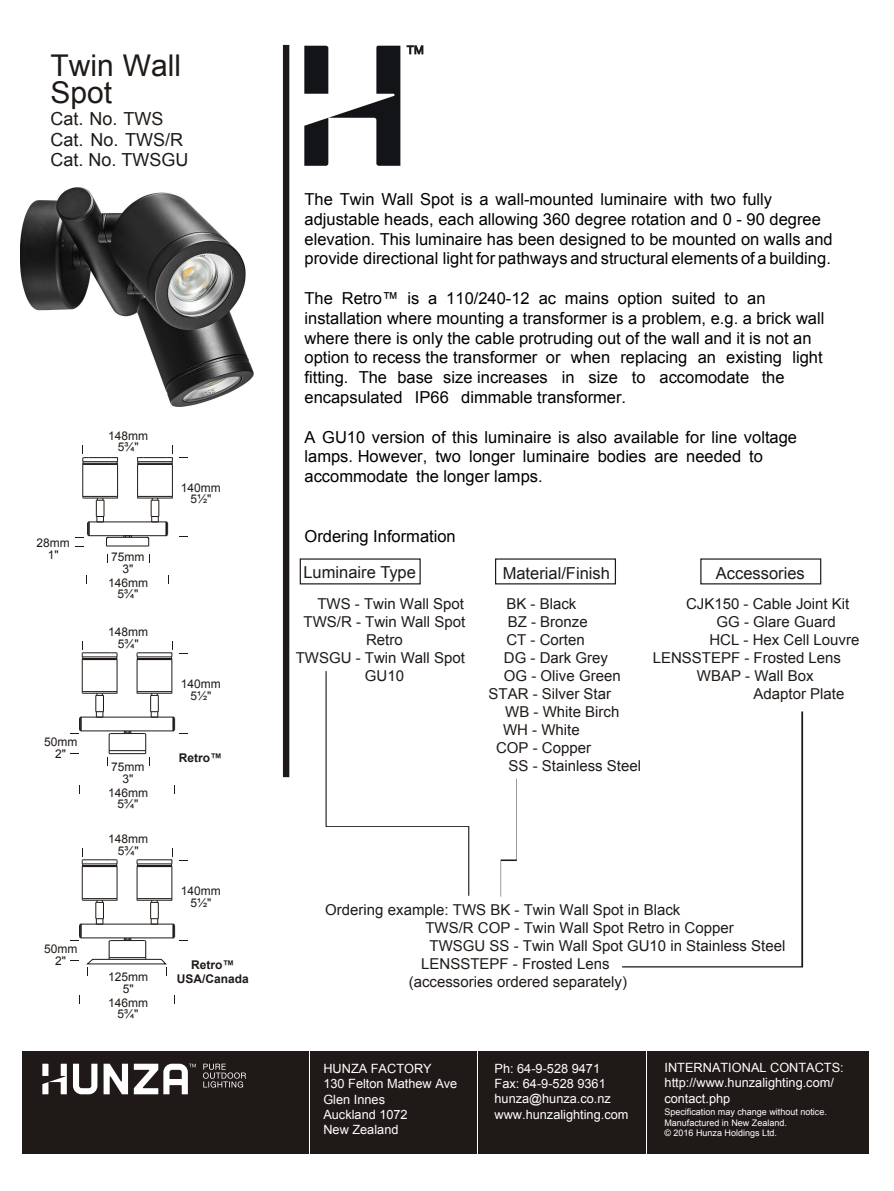
<style>
.page{position:relative;width:894px;height:1191px;background:#fff}
.page>*{position:absolute;margin:0;border:0;box-sizing:border-box;transform-origin:0 0}
.t1{font:30px/27.3px "Arial";color:#1f1a17}
.t2{font:18px/20.9px "Arial";color:#1f1a17}
.t3{font:16.5px/19.8px "Arial";color:#000}
.t4{font:16.5px "Arial";color:#1f1a17}
.t5{font:15px "Arial";color:#1f1a17}
.t6{font:12.75px/15.3px "Arial";color:#fff}
.t7{font:12px/11.4px "Arial";color:#1f1a17;text-align:center}
.t8{font:700 12px/14.4px "Arial";color:#1f1a17;text-align:center}
.t9{font:9px/10.8px "Arial";color:#fff}
.t10{font:9px "Arial";color:#fff}
</style>
<div class="page">
<div style="left:283px;top:45px;width:6px;height:732px;background:#1f1a17"></div>
<svg style="left:325px;top:671px;width:145px;height:225px"></svg>
<svg style="left:304px;top:46px;width:96px;height:120px"></svg>
<svg style="left:407px;top:45px;width:16px;height:9px"></svg>
<svg style="left:146px;top:536px;width:4px;height:10px"></svg>
<svg style="left:106px;top:536px;width:3px;height:10px"></svg>
<hr style="left:106px;top:546px;width:43px;height:1px;background:#1f1a17">
<hr style="left:83px;top:496px;width:35px;height:1px;background:#1f1a17">
<hr style="left:117px;top:464px;width:1px;height:32px;background:#1f1a17">
<hr style="left:82px;top:464px;width:1px;height:32px;background:#1f1a17">
<hr style="left:83px;top:498px;width:34px;height:1px;background:#1f1a17">
<svg style="left:96px;top:498px;width:9px;height:23px"></svg>
<hr style="left:89px;top:521px;width:78px;height:1px;background:#1f1a17">
<hr style="left:89px;top:535px;width:78px;height:1px;background:#1f1a17">
<hr style="left:172px;top:464px;width:1px;height:32px;background:#1f1a17">
<hr style="left:137px;top:464px;width:1px;height:32px;background:#1f1a17">
<hr style="left:138px;top:496px;width:34px;height:1px;background:#1f1a17">
<hr style="left:138px;top:498px;width:34px;height:1px;background:#1f1a17">
<svg style="left:151px;top:498px;width:8px;height:24px"></svg>
<svg style="left:137px;top:445px;width:51px;height:20px"></svg>
<svg style="left:75px;top:521px;width:15px;height:17px"></svg>
<hr style="left:108px;top:537px;width:39px;height:1px;background:#1f1a17">
<svg style="left:165px;top:521px;width:4px;height:16px"></svg>
<svg style="left:82px;top:445px;width:36px;height:20px"></svg>
<hr style="left:111px;top:733px;width:33px;height:1px;background:#1f1a17">
<svg style="left:124px;top:731px;width:7px;height:3px"></svg>
<hr style="left:109px;top:753px;width:37px;height:1px;background:#1f1a17">
<hr style="left:82px;top:691px;width:35px;height:1px;background:#1f1a17">
<hr style="left:117px;top:660px;width:1px;height:32px;background:#1f1a17">
<hr style="left:82px;top:660px;width:1px;height:32px;background:#1f1a17">
<hr style="left:83px;top:693px;width:34px;height:1px;background:#1f1a17">
<svg style="left:95px;top:693px;width:9px;height:24px"></svg>
<hr style="left:81px;top:717px;width:93px;height:1px;background:#1f1a17">
<hr style="left:81px;top:730px;width:93px;height:1px;background:#1f1a17">
<hr style="left:171px;top:660px;width:1px;height:32px;background:#1f1a17">
<hr style="left:137px;top:660px;width:1px;height:32px;background:#1f1a17">
<hr style="left:137px;top:691px;width:35px;height:1px;background:#1f1a17">
<hr style="left:138px;top:693px;width:33px;height:1px;background:#1f1a17">
<svg style="left:150px;top:693px;width:9px;height:25px"></svg>
<svg style="left:81px;top:642px;width:37px;height:18px"></svg>
<svg style="left:70px;top:716px;width:12px;height:18px"></svg>
<svg style="left:172px;top:716px;width:16px;height:18px"></svg>
<svg style="left:136px;top:642px;width:52px;height:18px"></svg>
<svg style="left:143px;top:733px;width:7px;height:33px"></svg>
<svg style="left:107px;top:733px;width:5px;height:33px"></svg>
<hr style="left:109px;top:750px;width:37px;height:1px;background:#1f1a17">
<hr style="left:82px;top:898px;width:35px;height:1px;background:#1f1a17">
<hr style="left:117px;top:867px;width:1px;height:32px;background:#1f1a17">
<hr style="left:82px;top:867px;width:1px;height:32px;background:#1f1a17">
<hr style="left:171px;top:867px;width:1px;height:32px;background:#1f1a17">
<hr style="left:137px;top:867px;width:1px;height:32px;background:#1f1a17">
<hr style="left:137px;top:898px;width:35px;height:1px;background:#1f1a17">
<svg style="left:81px;top:849px;width:37px;height:18px"></svg>
<svg style="left:136px;top:849px;width:52px;height:18px"></svg>
<svg style="left:70px;top:899px;width:118px;height:77px"></svg>
<hr style="left:109px;top:957px;width:37px;height:1px;background:#1f1a17">
<img style="left:21px;top:187px;width:232px;height:219px">
<svg style="left:501px;top:778px;width:16px;height:119px"></svg>
<svg style="left:622px;top:711px;width:182px;height:257px"></svg>
<div style="left:22px;top:1051px;width:847px;height:102px;background:#1f1a17"></div>
<hr style="left:309px;top:1042px;width:1px;height:111px;background:#fff">
<hr style="left:477px;top:1044px;width:1px;height:109px;background:#fff">
<svg style="left:42px;top:1064px;width:204px;height:30px"></svg>
<hr style="left:647px;top:1047px;width:1px;height:106px;background:#fff">
<h1 class="t1" style="left:50px;top:52px;width:132px">Twin Wall<br>Spot</h1>
<p class="t2" style="left:50px;top:108px;width:140px">Cat. No. TWS<br>Cat. No. TWS/R<br>Cat. No. TWSGU</p>
<p class="t7" style="left:37px;top:537px;width:35px;line-height:12px">28mm<br>1"</p>
<p class="t7" style="left:44px;top:736px;width:35px;line-height:12px">50mm<br>2"</p>
<p class="t7" style="left:44px;top:943px;width:35px;line-height:12px">50mm<br>2"</p>
<p class="t7" style="left:108px;top:430px;width:42px">148mm<br>5¾"</p>
<p class="t7" style="left:111px;top:551px;width:35px">75mm<br>3"</p>
<p class="t7" style="left:108px;top:577px;width:42px">146mm<br>5¾"</p>
<p class="t7" style="left:108px;top:627px;width:42px">148mm<br>5¾"</p>
<p class="t7" style="left:111px;top:761px;width:35px">75mm<br>3"</p>
<p class="t7" style="left:108px;top:787px;width:42px">146mm<br>5¾"</p>
<p class="t7" style="left:108px;top:834px;width:42px">148mm<br>5¾"</p>
<p class="t7" style="left:108px;top:971px;width:42px">125mm<br>5"</p>
<p class="t7" style="left:108px;top:997px;width:42px">146mm<br>5¾"</p>
<p class="t7" style="left:181px;top:482px;width:42px">140mm<br>5½"</p>
<p class="t7" style="left:181px;top:679px;width:42px">140mm<br>5½"</p>
<p class="t8" style="left:179px;top:751px;width:45px">Retro™</p>
<p class="t7" style="left:181px;top:886px;width:42px">140mm<br>5½"</p>
<p class="t8" style="left:177px;top:958px;width:74px">Retro™<br>USA/Canada</p>
<p class="t3" style="left:305px;top:189px;width:530px">The Twin Wall Spot is a wall-mounted luminaire with two fully adjustable heads, each allowing 360 degree rotation and 0 - 90 degree elevation. This luminaire has been designed to be mounted on walls and provide directional light for pathways and structural elements of a building.</p>
<p class="t3" style="left:305px;top:288px;width:521px">The Retro™ is a 110/240-12 ac mains option suited to an installation where mounting a transformer is a problem, e.g. a brick wall where there is only the cable protruding out of the wall and it is not an option to recess the transformer or when replacing an existing light fitting. The base size increases in size to accomodate the encapsulated IP66 dimmable transformer.</p>
<p class="t3" style="left:305px;top:427px;width:494px">A GU10 version of this luminaire is also available for line voltage lamps. However, two longer luminaire bodies are needed to accommodate the longer lamps.</p>
<p class="t3" style="left:305px;top:526px;width:153px">Ordering Information</p>
<p class="t4" style="left:303px;top:561px;width:114px">Luminaire Type</p>
<p class="t4" style="left:503px;top:563px;width:109px">Material/Finish</p>
<p class="t5" style="left:317px;top:594px;width:148px">TWS - Twin Wall Spot</p>
<p class="t5" style="left:304px;top:612px;width:163px">TWS/R - Twin Wall Spot</p>
<p class="t5" style="left:366px;top:630px;width:38px">Retro</p>
<p class="t5" style="left:296px;top:648px;width:171px">TWSGU - Twin Wall Spot</p>
<p class="t5" style="left:365px;top:666px;width:41px">GU10</p>
<p class="t5" style="left:506px;top:594px;width:72px">BK - Black</p>
<p class="t5" style="left:508px;top:612px;width:82px">BZ - Bronze</p>
<p class="t5" style="left:506px;top:630px;width:80px">CT - Corten</p>
<p class="t5" style="left:504px;top:648px;width:106px">DG - Dark Grey</p>
<p class="t5" style="left:504px;top:666px;width:118px">OG - Olive Green</p>
<p class="t5" style="left:489px;top:684px;width:124px">STAR - Silver Star</p>
<p class="t5" style="left:505px;top:702px;width:116px">WB - White Birch</p>
<p class="t5" style="left:503px;top:720px;width:78px">WH - White</p>
<p class="t5" style="left:496px;top:738px;width:97px">COP - Copper</p>
<p class="t5" style="left:509px;top:756px;width:134px">SS - Stainless Steel</p>
<p class="t4" style="left:716px;top:563px;width:90px">Accessories</p>
<p class="t5" style="left:686px;top:594px;width:165px">CJK150 - Cable Joint Kit</p>
<p class="t5" style="left:717px;top:612px;width:121px">GG - Glare Guard</p>
<p class="t5" style="left:709px;top:630px;width:152px">HCL - Hex Cell Louvre</p>
<p class="t5" style="left:653px;top:648px;width:190px">LENSSTEPF - Frosted Lens</p>
<p class="t5" style="left:697px;top:666px;width:118px">WBAP - Wall Box</p>
<p class="t5" style="left:754px;top:684px;width:92px">Adaptor Plate</p>
<p class="t5" style="left:325px;top:900px;width:357px">Ordering example: TWS BK - Twin Wall Spot in Black</p>
<p class="t5" style="left:425px;top:918px;width:310px">TWS/R COP - Twin Wall Spot Retro in Copper</p>
<p class="t5" style="left:430px;top:936px;width:357px">TWSGU SS - Twin Wall Spot GU10 in Stainless Steel</p>
<p class="t5" style="left:421px;top:954px;width:190px">LENSSTEPF - Frosted Lens</p>
<p class="t5" style="left:409px;top:972px;width:220px">(accessories ordered separately)</p>
<p class="t6" style="left:323px;top:1061px;width:135px">HUNZA FACTORY<br>130 Felton Mathew Ave<br>Glen Innes<br>Auckland 1072<br>New Zealand</p>
<p class="t6" style="left:495px;top:1061px;width:135px">Ph: 64-9-528 9471<br>Fax: 64-9-528 9361 hunza@hunza.co.nz www.hunzalighting.com</p>
<p class="t6" style="left:664px;top:1060px;width:181px">INTERNATIONAL CONTACTS: http://www.hunzalighting.com/ contact.php</p>
<p class="t10" style="left:664px;top:1106px;width:164px">Specification may change without notice.</p>
<p class="t9" style="left:664px;top:1117px;width:124px">Manufactured in New Zealand. © 2016 Hunza Holdings Ltd.</p>
</div>
